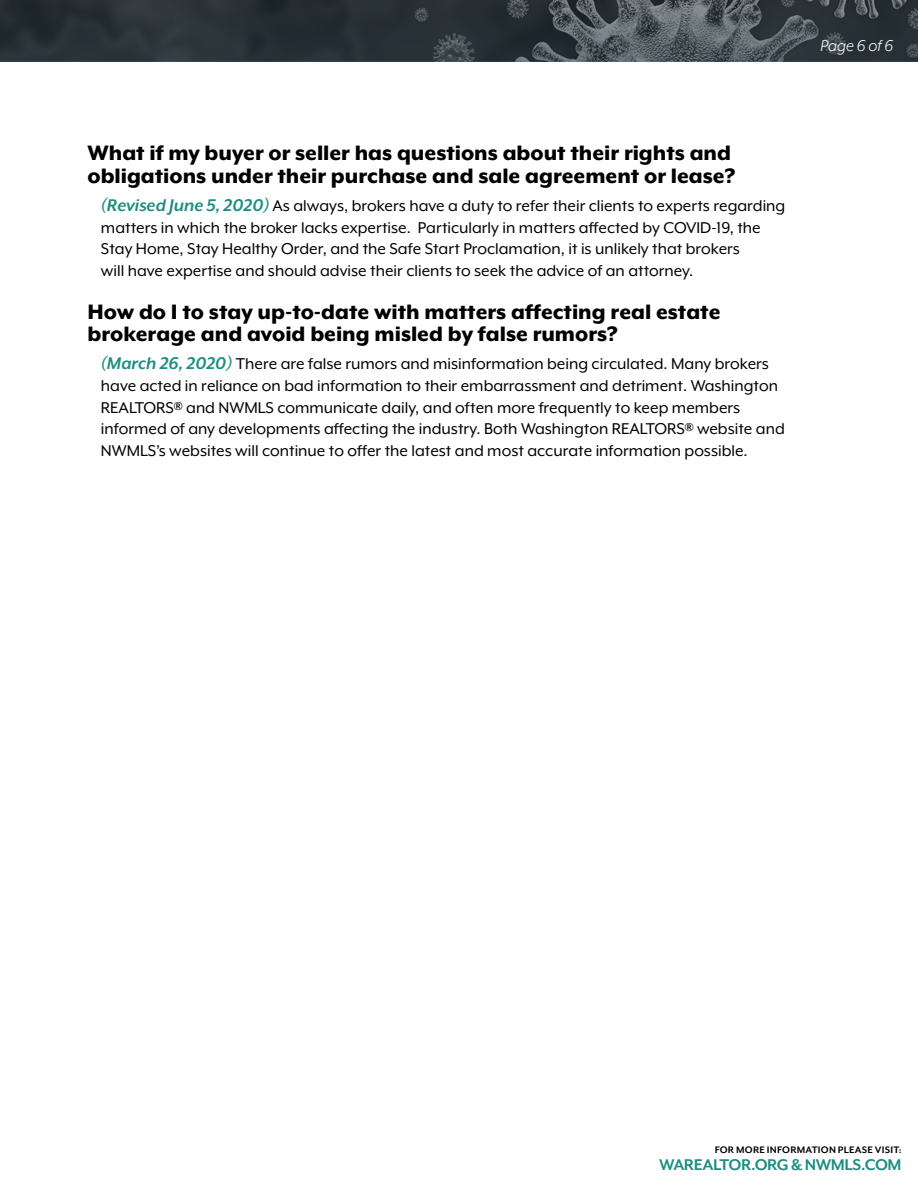
<style>
.page{position:relative;width:918px;height:1188px;background:#fff}
.page>*{position:absolute;margin:0;border:0;box-sizing:border-box;transform-origin:0 0}
.t1{font:800 24px/22.5px "Mr Eaves XL Mod OT";color:#000}
.t2{font:18px/21.6px "Mr Eaves XL Mod OT";color:#000}
.t3{font:italic 18px "Mr Eaves XL Mod OT";color:#fff}
.t4{font:700 17.85px "Mr Eaves Mod OT";letter-spacing:-.03em;color:#1e8d81}
.t5{font:700 10.95px "Mr Eaves Mod OT";letter-spacing:.02em;color:#000}
.s1{font-weight:700;font-style:italic;font-size:19.5px;color:#1e8d81}
</style>
<div class="page">
<img style="left:0;top:0;width:918px;height:61px">
<h1 class="t1" style="left:87px;top:142px;width:649px">What if my buyer or seller has questions about their rights and obligations under their purchase and sale agreement or lease?</h1>
<p class="t2" style="left:101px;top:195px;width:686px"><span class="s1">(Revised June 5, 2020)</span> As always, brokers have a duty to refer their clients to experts regarding matters in which the broker lacks expertise. Particularly in matters affected by COVID-19, the Stay Home, Stay Healthy Order, and the Safe Start Proclamation, it is unlikely that brokers<br>will have expertise and should advise their clients to seek the advice of an attorney.</p>
<h1 class="t1" style="left:87px;top:300px;width:635px">How do I to stay up-to-date with matters affecting real estate brokerage and avoid being misled by false rumors?</h1>
<p class="t2" style="left:101px;top:353px;width:685px"><span class="s1">(March 26, 2020)</span> There are false rumors and misinformation being circulated. Many brokers have acted in reliance on bad information to their embarrassment and detriment. Washington REALTORS® and NWMLS communicate daily, and often more frequently to keep members informed of any developments affecting the industry. Both Washington REALTORS® website and NWMLS’s websites will continue to offer the latest and most accurate information possible.</p>
<p class="t3" style="left:820px;top:36px;width:74px">Page 6 of 6</p>
<p class="t5" style="left:715px;top:1144px;width:188px">FOR MORE INFORMATION PLEASE VISIT:</p>
<p class="t4" style="left:659px;top:1155px;width:244px">WAREALTOR.ORG &amp; NWMLS.COM</p>
</div>
